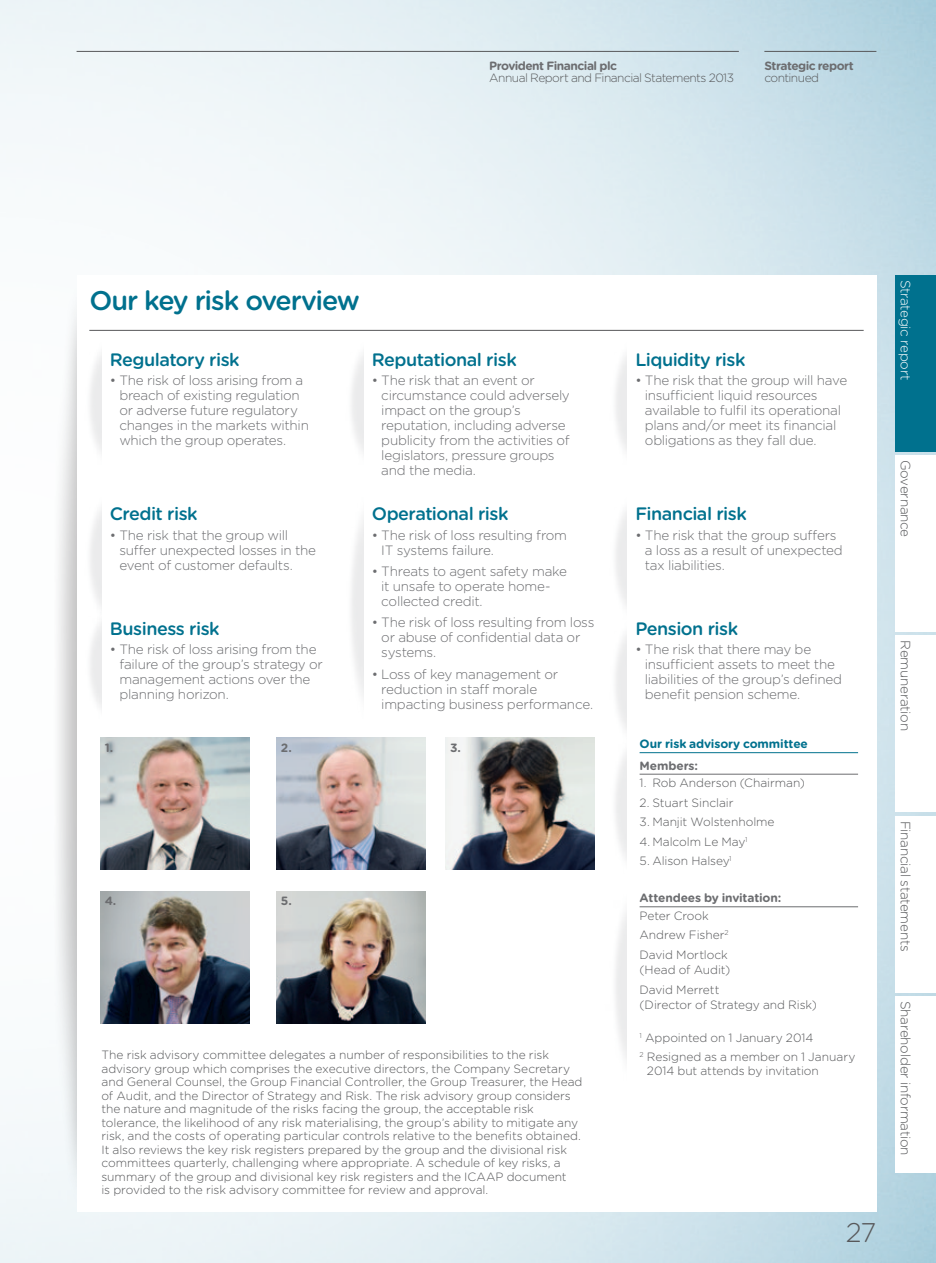
<style>
.page{position:relative;width:936px;height:1263px;background:#fff}
.page>*{position:absolute;margin:0;border:0;box-sizing:border-box;transform-origin:0 0}
.t1{font:500 27px "Gotham Rounded";letter-spacing:-.045em;color:#00718e}
.t2{font:300 27px "Gotham Rounded";color:#57585a}
.t3{font:500 18px "Gotham Rounded";letter-spacing:-.03em;color:#00718e}
.t4{font:300 13.5px/15px "Gotham Rounded";letter-spacing:-.02em;color:#6c6d70}
.t5{font:300 13.5px "Gotham Rounded";letter-spacing:-.02em;color:#57585a}
.t6{font:300 13.5px "Gotham Rounded";letter-spacing:-.025em;color:#fff}
.t7{font:300 12px/13.5px "Gotham Rounded";letter-spacing:-.005em;color:#57585a}
.t8{font:300 12px "Gotham Rounded";letter-spacing:-.045em;color:#57585a}
.t9{font:700 12px "Gotham Rounded";letter-spacing:-.04em;color:#6c6d70}
.t10{font:700 12px "Gotham Rounded";letter-spacing:-.01em;color:#00718e}
.t11{font:700 12px "Gotham Rounded";letter-spacing:-.015em;color:#6c6d70}
.t12{font:700 12px "Gotham Rounded";letter-spacing:-.01em;color:#6c6d70}
</style>
<div class="page">
<img style="left:0;top:0;width:935px;height:1263px">
<div style="left:77px;top:275px;width:799px;height:937px;background:#fff"></div>
<img style="left:100px;top:738px;width:149px;height:132px">
<img style="left:100px;top:891px;width:149px;height:132px">
<img style="left:276px;top:738px;width:149px;height:132px">
<img style="left:276px;top:891px;width:149px;height:132px">
<img style="left:446px;top:738px;width:148px;height:132px">
<hr style="left:764px;top:51px;width:112px;height:1px;background:#57585a">
<hr style="left:77px;top:51px;width:661px;height:1px;background:#57585a">
<hr style="left:89px;top:330px;width:774px;height:1px;background:#57585a">
<img style="left:53px;top:275px;width:24px;height:937px">
<div style="left:895px;top:275px;width:40px;height:176px;background:#00718e"></div>
<div style="left:895px;top:456px;width:40px;height:176px;background:#fff"></div>
<div style="left:895px;top:636px;width:40px;height:176px;background:#fff"></div>
<div style="left:895px;top:816px;width:40px;height:176px;background:#fff"></div>
<div style="left:895px;top:996px;width:40px;height:176px;background:#fff"></div>
<hr style="left:639px;top:752px;width:219px;height:1px;background:#00718e">
<hr style="left:639px;top:774px;width:219px;height:1px;background:#6c6d70">
<hr style="left:639px;top:906px;width:219px;height:1px;background:#6c6d70">
<p class="t9" style="left:489px;top:57px;width:129px">Provident Financial plc</p>
<p class="t8" style="left:489px;top:70px;width:246px">Annual Report and Financial Statements 2013</p>
<p class="t9" style="left:764px;top:57px;width:91px">Strategic report</p>
<p class="t8" style="left:764px;top:70px;width:56px">continued</p>
<h1 class="t1" style="left:89px;top:281px;width:272px">Our key risk overview</h1>
<h2 class="t3" style="left:110px;top:346px;width:131px">Regulatory risk</h2>
<p class="t4" style="left:119px;top:372px;width:191px;text-indent:-10px">• The risk of loss arising from a breach of existing regulation or adverse future regulatory changes in the markets within which the group operates.</p>
<h2 class="t3" style="left:110px;top:501px;width:89px">Credit risk</h2>
<p class="t4" style="left:119px;top:527px;width:198px;text-indent:-10px">• The risk that the group will suffer unexpected losses in the event of customer defaults.</p>
<h2 class="t3" style="left:110px;top:616px;width:111px">Business risk</h2>
<p class="t4" style="left:119px;top:641px;width:205px;text-indent:-10px">• The risk of loss arising from the failure of the group’s strategy or management actions over the planning horizon.</p>
<h2 class="t3" style="left:372px;top:346px;width:146px">Reputational risk</h2>
<p class="t4" style="left:381px;top:372px;width:190px;text-indent:-10px">• The risk that an event or circumstance could adversely impact on the group’s reputation, including adverse publicity from the activities of legislators, pressure groups and the media.</p>
<h2 class="t3" style="left:372px;top:501px;width:138px">Operational risk</h2>
<p class="t4" style="left:381px;top:527px;width:187px;text-indent:-10px">• The risk of loss resulting from<br>IT systems failure.</p>
<p class="t4" style="left:381px;top:563px;width:187px;text-indent:-10px">• Threats to agent safety make it unsafe to operate home&shy;collected credit.</p>
<p class="t4" style="left:381px;top:615px;width:214px;text-indent:-10px">• The risk of loss resulting from loss or abuse of confidential data or systems.</p>
<p class="t4" style="left:381px;top:666px;width:213px;text-indent:-10px">• Loss of key management or reduction in staff morale impacting business performance.</p>
<p class="t9" style="left:105px;top:739px;width:10px">1.</p>
<p class="t9" style="left:105px;top:892px;width:13px">4.</p>
<p class="t9" style="left:281px;top:739px;width:13px">2.</p>
<p class="t9" style="left:450px;top:739px;width:12px">3.</p>
<p class="t9" style="left:281px;top:892px;width:12px">5.</p>
<p class="t7" style="left:101px;top:1047px;width:482px">The risk advisory committee delegates a number of responsibilities to the risk advisory group which comprises the executive directors, the Company Secretary and General Counsel, the Group Financial Controller, the Group Treasurer, the Head of Audit, and the Director of Strategy and Risk. The risk advisory group considers the nature and magnitude of the risks facing the group, the acceptable risk tolerance, the likelihood of any risk materialising, the group’s ability to mitigate any risk, and the costs of operating particular controls relative to the benefits obtained.<br>It also reviews the key risk registers prepared by the group and the divisional risk committees quarterly, challenging where appropriate. A schedule of key risks, a summary of the group and divisional key risk registers and the ICAAP document<br>is provided to the risk advisory committee for review and approval.</p>
<h2 class="t3" style="left:635px;top:346px;width:112px">Liquidity risk</h2>
<p class="t4" style="left:645px;top:372px;width:204px;text-indent:-10px">• The risk that the group will have insufficient liquid resources available to fulfil its operational plans and/or meet its financial obligations as they fall due.</p>
<h2 class="t3" style="left:635px;top:501px;width:113px">Financial risk</h2>
<p class="t4" style="left:645px;top:527px;width:199px;text-indent:-10px">• The risk that the group suffers a loss as a result of unexpected tax liabilities.</p>
<h2 class="t3" style="left:635px;top:616px;width:104px">Pension risk</h2>
<p class="t4" style="left:645px;top:641px;width:199px;text-indent:-10px">• The risk that there may be insufficient assets to meet the liabilities of the group’s defined benefit pension scheme.</p>
<p class="t10" style="left:639px;top:735px;width:170px">Our risk advisory committee</p>
<p class="t12" style="left:639px;top:756px;width:60px">Members:</p>
<p class="t7" style="left:639px;top:775px;width:167px">1. Rob Anderson (Chairman)</p>
<p class="t7" style="left:639px;top:795px;width:95px">2. Stuart Sinclair</p>
<p class="t7" style="left:639px;top:815px;width:136px">3. Manjit Wolstenholme</p>
<p class="t7" style="left:639px;top:834px;width:109px">4. Malcolm Le May<sup>1</sup></p>
<p class="t7" style="left:639px;top:854px;width:93px">5. Alison Halsey<sup>1</sup></p>
<p class="t11" style="left:639px;top:889px;width:143px">Attendees by invitation:</p>
<p class="t7" style="left:639px;top:905px;width:91px;line-height:19.6px">Peter Crook<br>Andrew Fisher<sup>2<br></sup>David Mortlock</p>
<p class="t7" style="left:639px;top:959px;width:92px;line-height:19.5px">(Head of Audit)<br>David Merrett</p>
<p class="t7" style="left:639px;top:997px;width:179px">(Director of Strategy and Risk)</p>
<p class="t7" style="left:639px;top:1027px;width:217px;line-height:19.6px"><sup>1</sup> Appointed on 1 January 2014<br><sup>2</sup> Resigned as a member on 1 January</p>
<p class="t7" style="left:647px;top:1063px;width:173px">2014 but attends by invitation</p>
<p class="t6" style="left:914px;top:280px;width:103px;rotate:90deg">Strategic report</p>
<p class="t5" style="left:914px;top:460px;width:79px;rotate:90deg">Governance</p>
<p class="t5" style="left:914px;top:640px;width:92px;rotate:90deg">Remuneration</p>
<p class="t5" style="left:914px;top:820px;width:133px;rotate:90deg">Financial statements</p>
<p class="t5" style="left:914px;top:1001px;width:156px;rotate:90deg">Shareholder information</p>
<h1 class="t2" style="left:845px;top:1214px;width:32px">27</h1>
</div>
